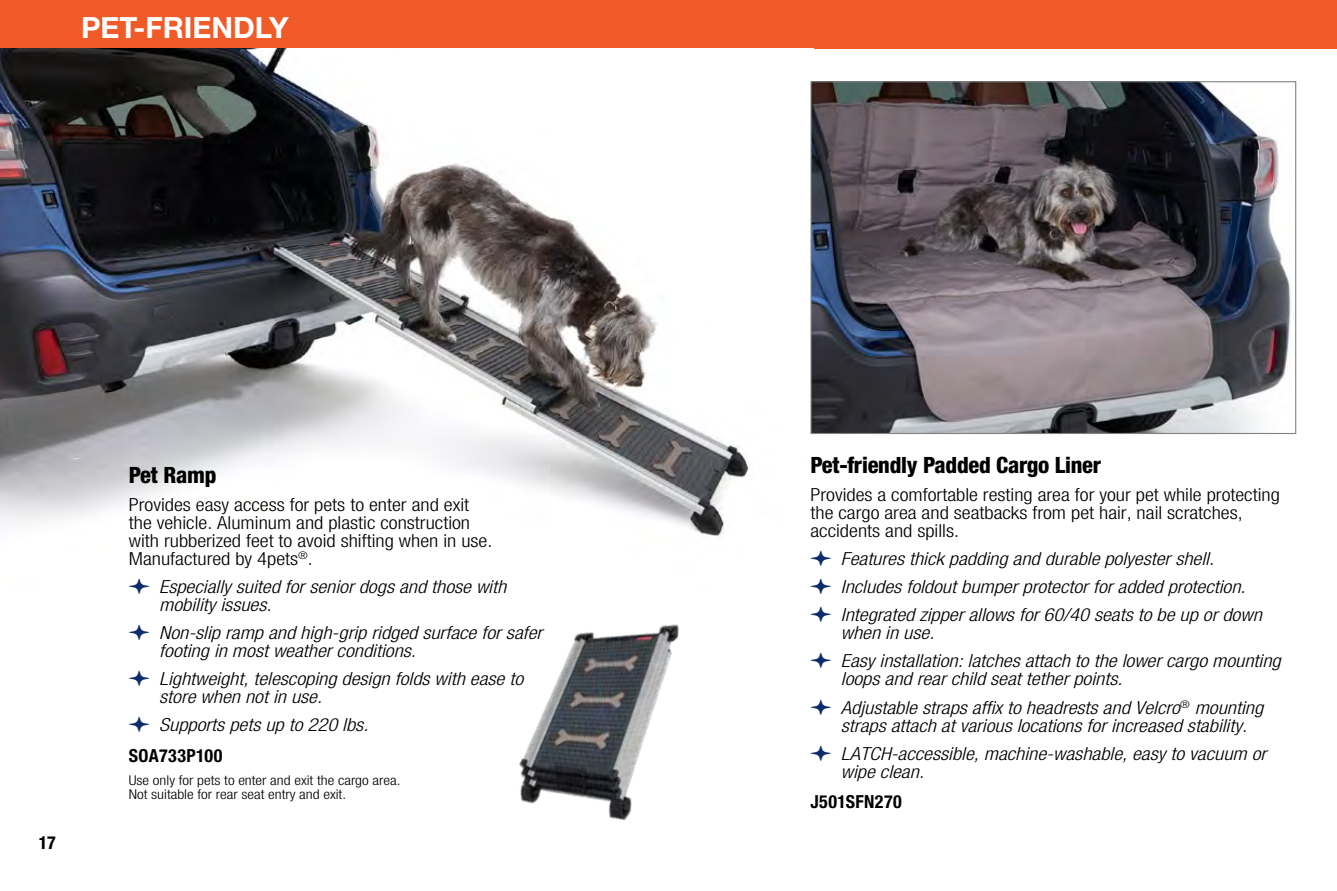
<style>
.page{position:relative;width:1337px;height:891px;background:#fff}
.page>*{position:absolute;margin:0;border:0;box-sizing:border-box;transform-origin:0 0}
.t1{font:700 29.25px "Helvetica Neue LT Pro";color:#fff}
.t2{font:800 condensed 22.5px "Helvetica Neue LT Pro";letter-spacing:-.01em;color:#000}
.t3{font:italic 300 condensed 18px/28.1px "Helvetica Neue LT Pro";color:#000;scale:1.15 1}
.t4{font:300 condensed 18px/18px "Helvetica Neue LT Pro";color:#000;scale:1.15 1}
.t5{font:700 condensed 18px "Helvetica Neue LT Pro";letter-spacing:.025em;color:#000}
.t6{font:300 condensed 13.5px/13.5px "Helvetica Neue LT Pro";color:#000;scale:1.15 1}
</style>
<div class="page">
<div style="left:0;top:0;width:1336px;height:49px;background:#f15a29"></div>
<img style="left:0;top:49px;width:749px;height:487px">
<img style="left:812px;top:83px;width:479px;height:349px">
<img style="left:519px;top:624px;width:160px;height:196px">
<h1 class="t1" style="left:81px;top:9px;width:209px">PET-FRIENDLY</h1>
<p class="t5" style="left:39px;top:832px;width:18px">17</p>
<p class="t2" style="left:129px;top:461px;width:89px">Pet Ramp</p>
<p class="t4" style="left:129px;top:495px;width:318px">Provides easy access for pets to enter and exit the vehicle. Aluminum and plastic construction with rubberized feet to avoid shifting when in use.<br>Manufactured by 4pets<sup>®</sup>.</p>
<p class="t3" style="left:159px;top:577px;width:303px;line-height:18px">Especially suited for senior dogs and those with mobility issues.</p>
<p class="t3" style="left:159px;top:624px;width:335px;line-height:18px">Non-slip ramp and high-grip ridged surface for safer footing in most weather conditions.</p>
<p class="t3" style="left:159px;top:670px;width:318px;line-height:18px">Lightweight, telescoping design folds with ease to store when not in use.</p>
<p class="t3" style="left:159px;top:711px;width:183px">Supports pets up to 220 lbs.</p>
<p class="t5" style="left:129px;top:744px;width:95px">SOA733P100</p>
<p class="t6" style="left:129px;top:774px;width:238px">Use only for pets to enter and exit the cargo area.<br>Not suitable for rear seat entry and exit.</p>
<p class="t2" style="left:810px;top:451px;width:292px">Pet-friendly Padded Cargo Liner</p>
<p class="t4" style="left:810px;top:486px;width:410px">Provides a comfortable resting area for your pet while protecting the cargo area and seatbacks from pet hair, nail scratches, accidents and spills.</p>
<p class="t3" style="left:841px;top:545px;width:367px">Features thick padding and durable polyester shell.<br>Includes foldout bumper protector for added protection.<br>Integrated zipper allows for 60/40 seats to be up or down</p>
<p class="t3" style="left:841px;top:619px;width:384px">when in use.<br>Easy installation: latches attach to the lower cargo mounting</p>
<p class="t3" style="left:841px;top:665px;width:369px">loops and rear child seat tether points.<br>Adjustable straps affix to headrests and Velcro<sup>®</sup> mounting</p>
<p class="t3" style="left:841px;top:711px;width:371px">straps attach at various locations for increased stability.<br>LATCH-accessible, machine-washable, easy to vacuum or</p>
<p class="t3" style="left:841px;top:757px;width:74px">wipe clean.</p>
<p class="t5" style="left:810px;top:791px;width:93px">J501SFN270</p>
</div>
